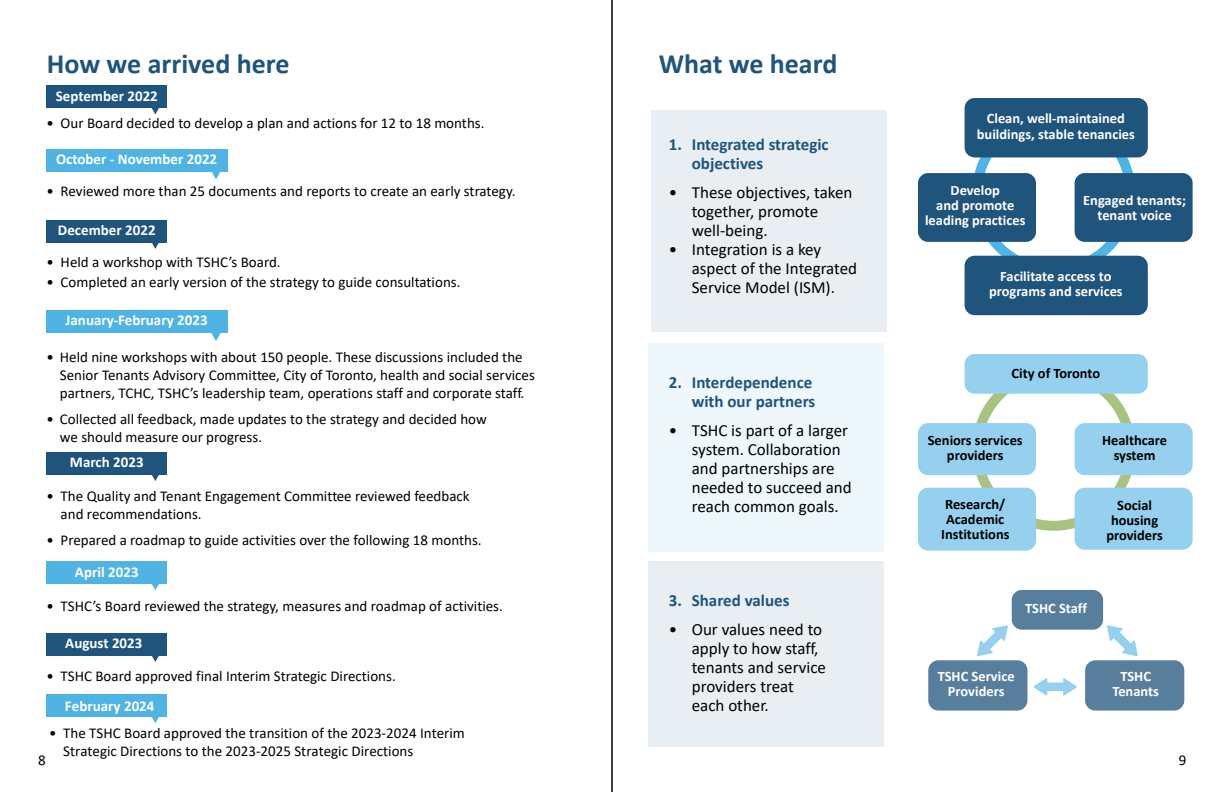
<style>
.page{position:relative;width:1224px;height:792px;background:#fff}
.page>*{position:absolute;margin:0;border:0;box-sizing:border-box;transform-origin:0 0}
.t1{font:700 28px "Calibri";color:#1f547d}
.t2{font:17px/19px "Calibri";color:#000}
.t3{font:700 17px "Calibri";color:#1f547d}
.t4{font:15px/18px "Calibri";color:#000}
.t5{font:700 15px "Calibri";color:#fff}
.t6{font:700 14.4px/15.1px "Calibri";color:#fff;text-align:center}
.t7{font:700 14.4px/15.1px "Calibri";color:#000;text-align:center}
</style>
<div class="page">
<div style="left:651px;top:111px;width:236px;height:221px;background:#e9eef2"></div>
<div style="left:648px;top:343px;width:236px;height:208px;background:#edf7fc"></div>
<hr style="left:612px;top:0;width:1px;height:792px;background:#000">
<div style="left:648px;top:561px;width:236px;height:185px;background:#e9eef2"></div>
<div style="left:46px;top:86px;width:121px;height:22px;background:#1f547d"></div>
<svg style="left:151px;top:108px;width:8px;height:6px"></svg>
<div style="left:46px;top:149px;width:182px;height:23px;background:#4fb3e3"></div>
<svg style="left:212px;top:172px;width:8px;height:8px"></svg>
<div style="left:46px;top:220px;width:121px;height:23px;background:#1f547d"></div>
<svg style="left:152px;top:243px;width:7px;height:6px"></svg>
<div style="left:46px;top:311px;width:182px;height:22px;background:#4fb3e3"></div>
<svg style="left:211px;top:333px;width:10px;height:8px"></svg>
<div style="left:46px;top:452px;width:121px;height:23px;background:#1f547d"></div>
<svg style="left:152px;top:475px;width:7px;height:6px"></svg>
<div style="left:46px;top:561px;width:121px;height:23px;background:#4fb3e3"></div>
<svg style="left:152px;top:584px;width:7px;height:6px"></svg>
<div style="left:46px;top:633px;width:121px;height:23px;background:#1f547d"></div>
<svg style="left:152px;top:656px;width:7px;height:6px"></svg>
<div style="left:965px;top:98px;width:183px;height:59px;background:#1f547d;border-radius:10px"></div>
<div style="left:965px;top:256px;width:183px;height:59px;background:#1f547d;border-radius:10px"></div>
<div style="left:918px;top:173px;width:118px;height:69px;background:#1f547d;border-radius:10px"></div>
<div style="left:1075px;top:173px;width:118px;height:69px;background:#1f547d;border-radius:10px"></div>
<div style="left:972px;top:367px;width:163px;height:164px;border:10px solid #a8c27f;border-radius:50%"></div>
<div style="left:965px;top:354px;width:183px;height:40px;background:#95d1ee;border-radius:10px"></div>
<div style="left:1012px;top:590px;width:91px;height:40px;background:#577f9d;border-radius:10px"></div>
<div style="left:918px;top:423px;width:118px;height:52px;background:#95d1ee;border-radius:10px"></div>
<div style="left:918px;top:488px;width:118px;height:63px;background:#95d1ee;border-radius:10px"></div>
<div style="left:1075px;top:423px;width:118px;height:52px;background:#95d1ee;border-radius:10px"></div>
<div style="left:1075px;top:488px;width:118px;height:62px;background:#95d1ee;border-radius:10px"></div>
<svg style="left:977px;top:625px;width:31px;height:31px"></svg>
<svg style="left:1107px;top:625px;width:31px;height:31px"></svg>
<div style="left:928px;top:660px;width:99px;height:51px;background:#577f9d;border-radius:10px"></div>
<div style="left:1085px;top:660px;width:99px;height:51px;background:#577f9d;border-radius:10px"></div>
<svg style="left:1034px;top:678px;width:43px;height:18px"></svg>
<div style="left:46px;top:694px;width:121px;height:23px;background:#4fb3e3"></div>
<svg style="left:152px;top:717px;width:7px;height:6px"></svg>
<h1 class="t1" style="left:47px;top:44px;width:244px">How we arrived here</h1>
<p class="t5" style="left:56px;top:85px;width:104px">September 2022</p>
<p class="t4" style="left:46px;top:114px;width:440px">• Our Board decided to develop a plan and actions for 12 to 18 months.</p>
<p class="t5" style="left:56px;top:148px;width:163px">October - November 2022</p>
<p class="t4" style="left:46px;top:181px;width:471px">• Reviewed more than 25 documents and reports to create an early strategy.</p>
<p class="t5" style="left:58px;top:220px;width:99px">December 2022</p>
<p class="t4" style="left:46px;top:253px;width:236px">• Held a workshop with TSHC’s Board.</p>
<p class="t4" style="left:46px;top:273px;width:416px">• Completed an early version of the strategy to guide consultations.</p>
<p class="t5" style="left:66px;top:310px;width:144px">January-February 2023</p>
<p class="t4" style="left:60px;top:347px;width:476px;text-indent:-13px">• Held nine workshops with about 150 people. These discussions included the<br>Senior Tenants Advisory Committee, City of Toronto, health and social services partners, TCHC, TSHC’s leadership team, operations staff and corporate staff.</p>
<p class="t4" style="left:60px;top:409px;width:428px;text-indent:-13px">• Collected all feedback, made updates to the strategy and decided how we should measure our progress.</p>
<p class="t5" style="left:70px;top:452px;width:75px">March 2023</p>
<p class="t4" style="left:61px;top:486px;width:411px;text-indent:-14px">• The Quality and Tenant Engagement Committee reviewed feedback and recommendations.</p>
<p class="t4" style="left:46px;top:530px;width:437px">• Prepared a roadmap to guide activities over the following 18 months.</p>
<p class="t5" style="left:75px;top:561px;width:65px">April 2023</p>
<p class="t4" style="left:46px;top:596px;width:458px">• TSHC’s Board reviewed the strategy, measures and roadmap of activities.</p>
<p class="t5" style="left:65px;top:633px;width:79px">August 2023</p>
<p class="t4" style="left:46px;top:667px;width:351px">• TSHC Board approved final Interim Strategic Directions.</p>
<h1 class="t1" style="left:659px;top:44px;width:180px">What we heard</h1>
<p class="t6" style="left:977px;top:111px;width:160px">Clean, well-maintained buildings, stable tenancies</p>
<h2 class="t3" style="left:669px;top:132px;width:161px">1. Integrated strategic</h2>
<p class="t3" style="left:692px;top:151px;width:73px">objectives</p>
<p class="t2" style="left:692px;top:182px;width:162px;text-indent:-23px">• These objectives, taken together, promote well-being.</p>
<p class="t2" style="left:692px;top:239px;width:167px;text-indent:-23px">• Integration is a key aspect of the Integrated<br>Service Model (ISM).</p>
<p class="t6" style="left:925px;top:182px;width:102px">Develop<br>and promote leading practices</p>
<p class="t6" style="left:1083px;top:192px;width:104px">Engaged tenants; tenant voice</p>
<p class="t6" style="left:989px;top:269px;width:135px">Facilitate access to programs and services</p>
<p class="t7" style="left:1012px;top:365px;width:90px">City of Toronto</p>
<h2 class="t3" style="left:669px;top:371px;width:145px">2. Interdependence</h2>
<h2 class="t3" style="left:692px;top:390px;width:125px">with our partners</h2>
<p class="t2" style="left:692px;top:421px;width:161px;text-indent:-23px">• TSHC is part of a larger system. Collaboration and partnerships are needed to succeed and reach common goals.</p>
<p class="t7" style="left:1102px;top:432px;width:67px">Healthcare system</p>
<p class="t7" style="left:1106px;top:497px;width:58px">Social housing providers</p>
<p class="t7" style="left:928px;top:432px;width:96px">Seniors services providers</p>
<p class="t7" style="left:941px;top:496px;width:70px">Research/<br>Academic<br>Institutions</p>
<h2 class="t3" style="left:669px;top:588px;width:122px">3. Shared values</h2>
<p class="t2" style="left:692px;top:619px;width:136px;text-indent:-23px">• Our values need to apply to how staff, tenants and service providers treat each other.</p>
<p class="t6" style="left:1025px;top:601px;width:63px">TSHC Staff</p>
<p class="t6" style="left:938px;top:669px;width:78px">TSHC Service<br>Providers</p>
<p class="t6" style="left:1112px;top:669px;width:48px">TSHC<br>Tenants</p>
<p class="t5" style="left:65px;top:695px;width:91px">February 2024</p>
<p class="t4" style="left:63px;top:724px;width:403px;text-indent:-14px">• The TSHC Board approved the transition of the 2023-2024 Interim<br>Strategic Directions to the 2023-2025 Strategic Directions</p>
<p class="t4" style="left:38px;top:750px;width:9px">8</p>
<p class="t4" style="left:1179px;top:750px;width:9px">9</p>
</div>
